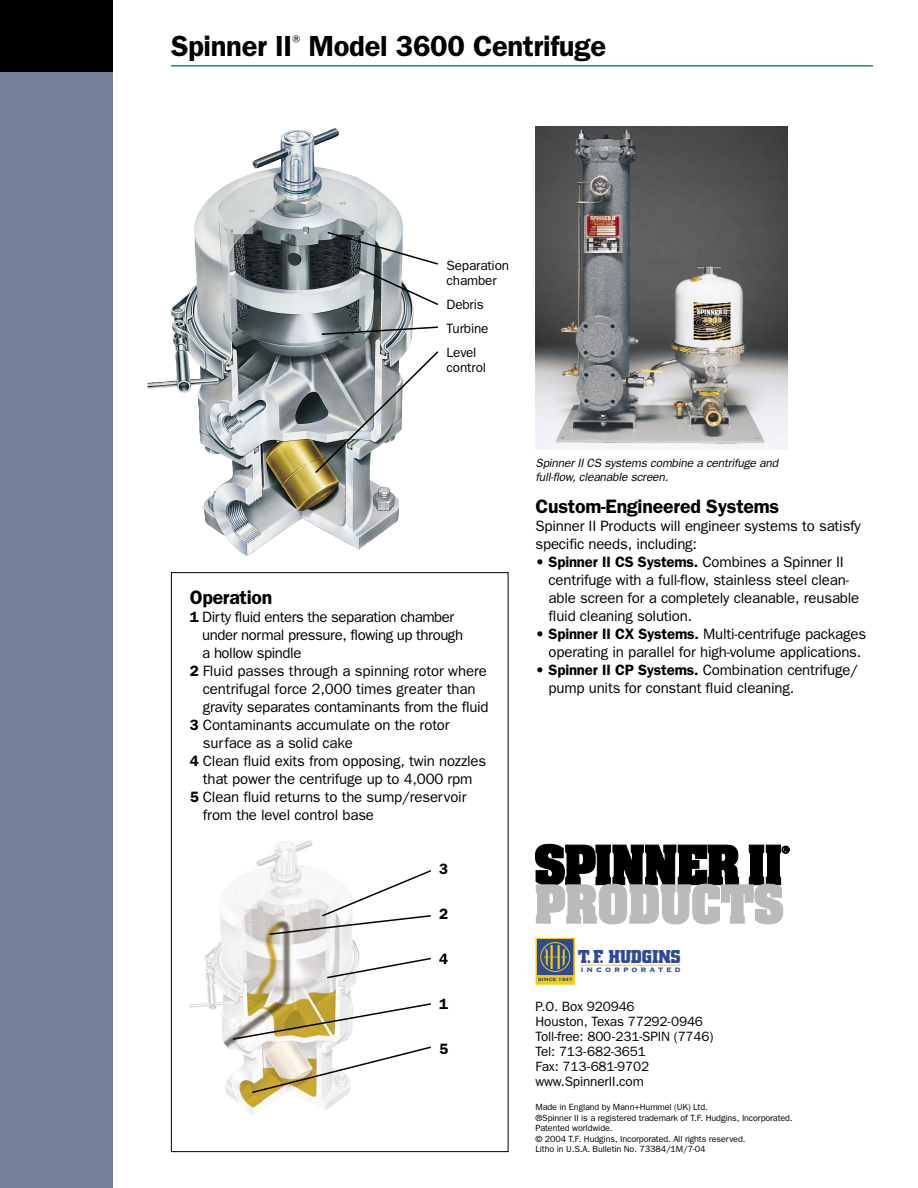
<style>
.page{position:relative;width:918px;height:1188px;background:#fff}
.page>*{position:absolute;margin:0;border:0;box-sizing:border-box;transform-origin:0 0}
.t1{font:600 29.25px "Franklin Gothic";letter-spacing:-.01em;color:#000}
.t2{font:600 19.5px "Franklin Gothic";letter-spacing:-.01em;color:#000}
.t3{font:700 18.3px "City";letter-spacing:.01em;color:#2e499a}
.t4{font:15px/18px "Franklin Gothic";letter-spacing:-.01em;color:#000}
.t5{font:15px "Franklin Gothic";letter-spacing:-.03em;color:#000}
.t6{font:600 15px "Franklin Gothic";color:#000}
.t7{font:13.5px/15px "Franklin Gothic";letter-spacing:-.01em;color:#000}
.t8{font:italic 12px/13.5px "Franklin Gothic";letter-spacing:-.02em;color:#000}
.t9{font:9px/10.5px "Franklin Gothic";letter-spacing:-.01em;color:#000}
.t10{font:8.4px "Copperplate Thirty Three BC";letter-spacing:.35em;color:#2e499a}
.t11{font:6.15px "Copperplate Thirty Three BC";letter-spacing:-.03em;color:#2e499a}
.s1{font-weight:600}
</style>
<div class="page">
<div style="left:0;top:0;width:112px;height:1188px;background:#738097"></div>
<div style="left:0;top:0;width:112px;height:72px;background:#000"></div>
<hr style="left:171px;top:65px;width:702px;height:2px;background:#009870">
<svg style="left:535px;top:844px;width:255px;height:80px"></svg>
<div style="left:536px;top:938px;width:39px;height:46px;background:#f5ce00"></div>
<div style="left:536px;top:938px;width:38px;height:38px;background:#2e499a"></div>
<div style="left:536px;top:938px;width:38px;height:38px;border:1px solid #f5ce00"></div>
<hr style="left:581px;top:965px;width:99px;height:1px;background:#f5ce00">
<div style="left:536px;top:938px;width:39px;height:46px;border:1px solid #f5ce00"></div>
<svg style="left:544px;top:945px;width:23px;height:24px"></svg>
<div style="left:540px;top:942px;width:30px;height:30px;border:1px solid #f5ce00;border-radius:50%"></div>
<img style="left:536px;top:126px;width:252px;height:324px">
<img style="left:147px;top:146px;width:267px;height:410px">
<svg style="left:320px;top:326px;width:118px;height:10px"></svg>
<svg style="left:326px;top:231px;width:113px;height:75px"></svg>
<svg style="left:314px;top:350px;width:125px;height:125px"></svg>
<img style="left:189px;top:840px;width:171px;height:275px">
<svg style="left:231px;top:1002px;width:200px;height:92px"></svg>
<svg style="left:325px;top:957px;width:106px;height:22px"></svg>
<svg style="left:268px;top:869px;width:163px;height:67px"></svg>
<h1 class="t1" style="left:171px;top:36px;width:437px">Spinner II<sup>-</sup> Model 3600 Centrifuge</h1>
<p class="t7" style="left:447px;top:259px;width:64px">Separation chamber</p>
<p class="t7" style="left:447px;top:293px;width:43px;line-height:24px">Debris<br>Turbine<br>Level</p>
<p class="t7" style="left:447px;top:361px;width:41px">control</p>
<h2 class="t2" style="left:190px;top:591px;width:84px">Operation</h2>
<p class="t5" style="left:190px;top:612px;width:266px"><span class="s1">1</span> Dirty fluid enters the separation chamber</p>
<p class="t5" style="left:202px;top:630px;width:262px">under normal pressure, flowing up through</p>
<p class="t5" style="left:202px;top:648px;width:101px">a hollow spindle</p>
<p class="t4" style="left:190px;top:664px;width:299px"><span class="s1">2</span> Fluid passes through a spinning rotor where</p>
<p class="t4" style="left:203px;top:682px;width:274px">centrifugal force 2,000 times greater than</p>
<p class="t4" style="left:203px;top:700px;width:287px">gravity separates contaminants from the fluid</p>
<p class="t4" style="left:190px;top:718px;width:261px"><span class="s1">3</span> Contaminants accumulate on the rotor</p>
<p class="t4" style="left:203px;top:736px;width:152px">surface as a solid cake</p>
<p class="t4" style="left:190px;top:754px;width:298px"><span class="s1">4</span> Clean fluid exits from opposing, twin nozzles</p>
<p class="t4" style="left:203px;top:772px;width:271px">that power the centrifuge up to 4,000 rpm</p>
<p class="t4" style="left:190px;top:790px;width:278px"><span class="s1">5</span> Clean fluid returns to the sump/reservoir</p>
<p class="t4" style="left:203px;top:808px;width:173px">from the level control base</p>
<p class="t6" style="left:439px;top:864px;width:10px">3</p>
<p class="t6" style="left:439px;top:909px;width:10px">2</p>
<p class="t6" style="left:439px;top:954px;width:10px">4</p>
<p class="t6" style="left:439px;top:999px;width:10px">1</p>
<p class="t6" style="left:439px;top:1044px;width:10px">5</p>
<p class="t8" style="left:536px;top:457px;width:244px">Spinner II CS systems combine a centrifuge and full-flow, cleanable screen.</p>
<h2 class="t2" style="left:536px;top:499px;width:245px">Custom-Engineered Systems</h2>
<p class="t4" style="left:536px;top:518px;width:327px">Spinner II Products will engineer systems to satisfy specific needs, including:</p>
<p class="t4" style="left:549px;top:554px;width:312px;text-indent:-13px">• <span class="s1">Spinner II CS Systems.</span> Combines a Spinner II centrifuge with a full-flow, stainless steel clean&shy;able screen for a completely cleanable, reusable fluid cleaning solution.</p>
<p class="t4" style="left:536px;top:626px;width:332px;text-align:center">• <span class="s1">Spinner II CX Systems.</span> Multi-centrifuge packages operating in parallel for high-volume applications.</p>
<p class="t4" style="left:549px;top:662px;width:311px;text-indent:-13px">• <span class="s1">Spinner II CP Systems.</span> Combination centrifuge/ pump units for constant fluid cleaning.</p>
<p class="t3" style="left:578px;top:950px;width:104px">T. F. HUDGINS</p>
<p class="t10" style="left:580px;top:965px;width:102px">INCORPORATED</p>
<p class="t11" style="left:538px;top:975px;width:36px">SINCE 1947</p>
<p class="t7" style="left:536px;top:1000px;width:180px">P.O. Box 920946<br>Houston, Texas 77292-0946<br>Toll-free: 800-231-SPIN (7746)<br>Tel: 713-682-3651<br>Fax: 713-681-9702 www.SpinnerII.com</p>
<p class="t9" style="left:536px;top:1103px;width:259px">Made in England by Mann+Hummel (UK) Ltd.<br>®Spinner II is a registered trademark of T.F. Hudgins, Incorporated.<br>Patented worldwide.<br>© 2004 T.F. Hudgins, Incorporated. All rights reserved.<br>Litho in U.S.A. Bulletin No. 73384/1M/7-04</p>
</div>
